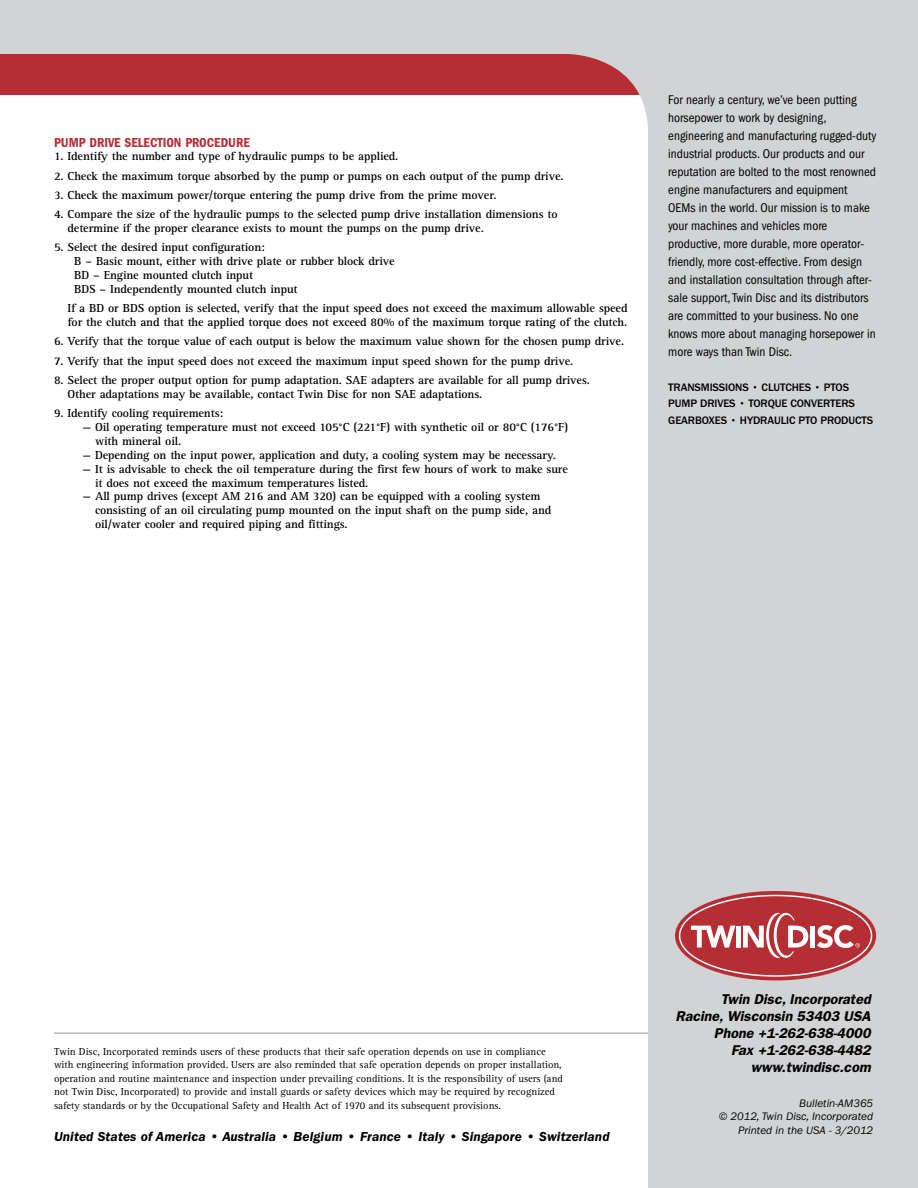
<style>
.page{position:relative;width:918px;height:1188px;background:#fff}
.page>*{position:absolute;margin:0;border:0;box-sizing:border-box;transform-origin:0 0}
.t1{font:italic 600 14.25px/17.1px "Franklin Gothic";color:#000;text-align:right}
.t2{font:italic 600 13.5px "Franklin Gothic";letter-spacing:.01em;color:#000}
.t3{font:600 condensed 13.5px "Franklin Gothic";color:#b42e34}
.t4{font:condensed 13.05px/18px "Franklin Gothic";color:#000}
.t5{font:700 12px/13.8px "Rotis Serif";letter-spacing:-.01em;color:#000}
.t6{font:500 11.25px/16.5px "Franklin Gothic";letter-spacing:-.01em;color:#000}
.t7{font:italic 11.25px/13.5px "Franklin Gothic";color:#000;text-align:right}
.t8{font:10.5px/13.5px "Rotis Serif";color:#000}
</style>
<div class="page">
<div style="left:0;top:0;width:918px;height:54px;background:#d1d3d4"></div>
<div style="left:648px;top:27px;width:270px;height:1161px;background:#d1d3d4"></div>
<div style="left:0;top:54px;width:686px;height:40px;background:#b42e34"></div>
<svg style="left:567px;top:54px;width:119px;height:71px"></svg>
<hr style="left:54px;top:1033px;width:594px;height:1px;background:#939598">
<div style="left:675px;top:891px;width:201px;height:89px;background:#b42e34;border-radius:50%"></div>
<svg style="left:679px;top:895px;width:193px;height:82px"></svg>
<p class="t3" style="left:54px;top:134px;width:197px">PUMP DRIVE SELECTION PROCEDURE</p>
<p class="t5" style="left:54px;top:150px;width:346px">1. Identify the number and type of hydraulic pumps to be applied.</p>
<p class="t5" style="left:54px;top:169px;width:511px">2. Check the maximum torque absorbed by the pump or pumps on each output of the pump drive.</p>
<p class="t5" style="left:54px;top:188px;width:444px">3. Check the maximum power/torque entering the pump drive from the prime mover.</p>
<p class="t5" style="left:68px;top:208px;width:492px;text-indent:-14px">4. Compare the size of the hydraulic pumps to the selected pump drive installation dimensions to determine if the proper clearance exists to mount the pumps on the pump drive.</p>
<p class="t5" style="left:74px;top:241px;width:322px;text-indent:-20px">5. Select the desired input configuration:<br>B – Basic mount, either with drive plate or rubber block drive BD – Engine mounted clutch input<br>BDS – Independently mounted clutch input</p>
<p class="t5" style="left:68px;top:302px;width:561px">If a BD or BDS option is selected, verify that the input speed does not exceed the maximum allowable speed for the clutch and that the applied torque does not exceed 80% of the maximum torque rating of the clutch.</p>
<p class="t5" style="left:54px;top:335px;width:572px">6. Verify that the torque value of each output is below the maximum value shown for the chosen pump drive.</p>
<p class="t5" style="left:54px;top:354px;width:521px">7. Verify that the input speed does not exceed the maximum input speed shown for the pump drive.</p>
<p class="t5" style="left:68px;top:373px;width:524px;text-indent:-14px">8. Select the proper output option for pump adaptation. SAE adapters are available for all pump drives.<br>Other adaptations may be available, contact Twin Disc for non SAE adaptations.</p>
<p class="t5" style="left:54px;top:407px;width:171px">9. Identify cooling requirements:</p>
<p class="t5" style="left:95px;top:420px;width:475px;text-indent:-13px">— Oil operating temperature must not exceed 105°C (221°F) with synthetic oil or 80°C (176°F) with mineral oil.</p>
<p class="t5" style="left:82px;top:448px;width:475px">— Depending on the input power, application and duty, a cooling system may be necessary.</p>
<p class="t5" style="left:95px;top:462px;width:474px;text-indent:-13px">— It is advisable to check the oil temperature during the first few hours of work to make sure it does not exceed the maximum temperatures listed.</p>
<p class="t5" style="left:95px;top:490px;width:458px;text-indent:-13px">— All pump drives (except AM 216 and AM 320) can be equipped with a cooling system consisting of an oil circulating pump mounted on the input shaft on the pump side, and oil/water cooler and required piping and fittings.</p>
<p class="t4" style="left:668px;top:91px;width:210px">For nearly a century, we’ve been putting horsepower to work by designing, engineering and manufacturing rugged-duty industrial products. Our products and our reputation are bolted to the most renowned engine manufacturers and equipment OEMs in the world. Our mission is to make your machines and vehicles more productive, more durable, more operator&shy;friendly, more cost-effective. From design and installation consultation through after&shy;sale support, Twin Disc and its distributors are committed to your business. No one knows more about managing horsepower in more ways than Twin Disc.</p>
<p class="t6" style="left:668px;top:379px;width:188px">TRANSMISSIONS • CLUTCHES • PTOS<br>PUMP DRIVES • TORQUE CONVERTERS<br>G EARBOXES • HYDRAULIC PTO</p>
<p class="t6" style="left:821px;top:412px;width:54px">PRODUCTS</p>
<p class="t8" style="left:54px;top:1045px;width:511px">Twin Disc, Incorporated reminds users of these products that their safe operation depends on use in compliance with engineering information provided. Users are also reminded that safe operation depends on proper installation, operation and routine maintenance and inspection under prevailing conditions. It is the responsibility of users (and not Twin Disc, Incorporated) to provide and install guards or safety devices which may be required by recognized safety standards or by the Occupational Safety and Health Act of 1970 and its subsequent provisions.</p>
<p class="t2" style="left:54px;top:1129px;width:557px">United States of America • Australia • Belgium • France • Italy • Singapore • Switzerland</p>
<p class="t1" style="left:675px;top:991px;width:197px">Twin Disc, Incorporated<br>Racine, Wisconsin 53403 USA<br>Phone +1-262-638-4000<br>Fax +1-262-638-4482 www.twindisc.com</p>
<p class="t7" style="left:719px;top:1097px;width:156px">Bulletin-AM365<br>© 2012, Twin Disc, Incorporated<br>Printed in the USA - 3/2012</p>
</div>
